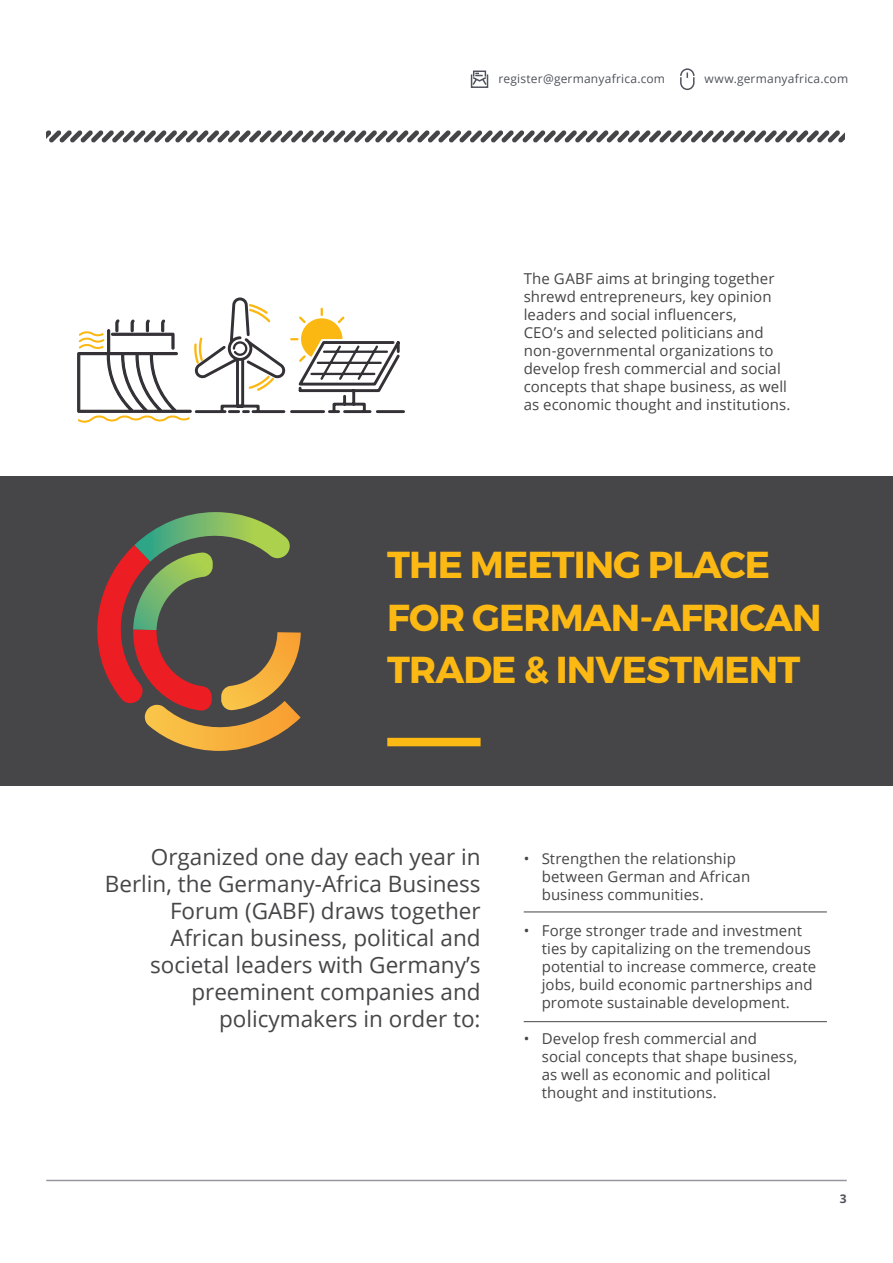
<style>
.page{position:relative;width:893px;height:1263px;background:#fff}
.page>*{position:absolute;margin:0;border:0;box-sizing:border-box;transform-origin:0 0}
.t1{font:700 37.5px/52.5px "Montserrat";letter-spacing:-.025em;color:#fdb913}
.t2{font:22.5px/27px "Open Sans";color:#464547;text-align:right}
.t3{font:15px/18px "Open Sans";letter-spacing:.005em;color:#464547}
.t4{font:12px "Open Sans";letter-spacing:.015em;color:#50535c}
.t5{font:700 12px "Open Sans";color:#50535c}
</style>
<div class="page">
<div style="left:0;top:476px;width:893px;height:310px;background:#464547"></div>
<svg style="left:77px;top:297px;width:328px;height:126px"></svg>
<svg style="left:470px;top:70px;width:19px;height:18px"></svg>
<svg style="left:680px;top:68px;width:15px;height:23px"></svg>
<hr style="left:46px;top:1180px;width:801px;height:1px;background:#96969c">
<svg style="left:47px;top:130px;width:798px;height:13px"></svg>
<div style="left:387px;top:738px;width:94px;height:8px;background:#fdb913"></div>
<svg style="left:97px;top:512px;width:204px;height:239px"></svg>
<hr style="left:524px;top:912px;width:303px;height:1px;background:#464547">
<hr style="left:524px;top:1021px;width:303px;height:1px;background:#464547">
<p class="t4" style="left:498px;top:71px;width:168px">register@germanyafrica.com</p>
<p class="t4" style="left:704px;top:71px;width:145px">www.germanyafrica.com</p>
<p class="t3" style="left:524px;top:270px;width:268px">The GABF aims at bringing together shrewd entrepreneurs, key opinion leaders and social influencers,<br>CEO’s and selected politicians and non-governmental organizations to develop fresh commercial and social concepts that shape business, as well as economic thought and institutions.</p>
<h1 class="t1" style="left:387px;top:539px;width:436px">THE MEETING PLACE<br>FOR GERMAN-AFRICAN<br>TRADE &amp; INVESTMENT</h1>
<h2 class="t2" style="left:105px;top:842px;width:377px">Organized one day each year in<br>Berlin, the Germany-Africa Business<br>Forum (GABF) draws together<br>African business, political and societal leaders with Germany’s preeminent companies and policymakers in order to:</h2>
<p class="t3" style="left:542px;top:849px;width:210px;text-indent:-18px">• Strengthen the relationship between German and African business communities.</p>
<p class="t3" style="left:542px;top:921px;width:276px;text-indent:-18px">• Forge stronger trade and investment ties by capitalizing on the tremendous potential to increase commerce, create jobs, build economic partnerships and promote sustainable development.</p>
<p class="t3" style="left:542px;top:1029px;width:257px;text-indent:-18px">• Develop fresh commercial and social concepts that shape business, as well as economic and political thought and institutions.</p>
<p class="t5" style="left:840px;top:1190px;width:8px">3</p>
</div>
